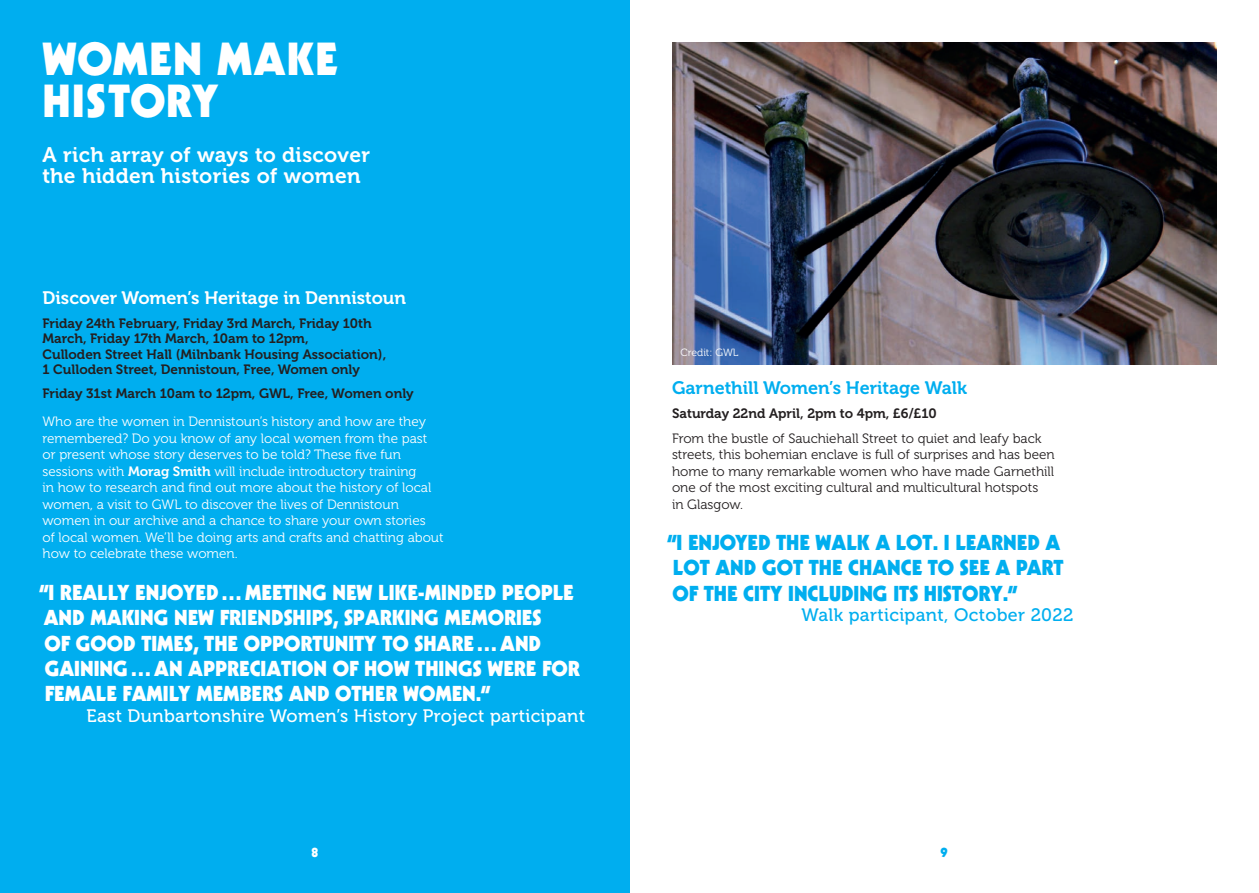
<style>
.page{position:relative;width:1259px;height:893px;background:#fff}
.page>*{position:absolute;margin:0;border:0;box-sizing:border-box;transform-origin:0 0}
.t1{font:900 45px/42px "Kabel LT Pro";letter-spacing:.03em;color:#fff}
.GWL_Programme_Quote{font:900 21px/25.2px "Kabel LT Pro";color:#fff}
.GWL_Programme_Quote-2{font:900 21px/25.2px "Kabel LT Pro";color:#00aeef}
.t2{font:21px/20.7px "Museo 700";letter-spacing:.015em;color:#fff}
.GWL_Programme_Quote-3{font:18px "Museo 500";letter-spacing:.02em;color:#fff}
.GWL_Programme_Event{font:18px "Museo 700";color:#fff}
.GWL_Programme_Event-2{font:18px "Museo 700";color:#00aeef}
.GWL_Programme_Quote-4{font:18px "Museo 500";letter-spacing:.02em;color:#00aeef}
.GWL_Programme_Body{font:13.5px/16.5px "Museo 300";color:#fff}
.GWL_Programme_Event-3{font:13.5px/15.6px "Museo 700";color:#231f20}
.GWL_Programme_Body-2{font:13.5px/16.5px "Museo 300";color:#231f20}
.t3{font:900 13.5px "Kabel LT Pro";color:#fff}
.t4{font:900 13.5px "Kabel LT Pro";color:#00aeef}
.GWL_Programme_Body-3{font:10.5px "Museo 300";color:#fff}
.s1{font-family:"Museo 700"}
</style>
<div class="page">
<div style="left:0;top:0;width:629px;height:893px;background:#00aeef"></div>
<img style="left:672px;top:43px;width:544px;height:321px">
<p class="t1" style="left:43px;top:38px;width:297px">WOMEN MAKE<br>HISTORY</p>
<p class="t2" style="left:43px;top:145px;width:329px">A rich array of ways to discover the hidden histories of women</p>
<p class="GWL_Programme_Event" style="left:43px;top:287px;width:365px">Discover Women’s Heritage in Dennistoun</p>
<p class="GWL_Programme_Event-3" style="left:43px;top:315px;width:345px">Friday 24th February, Friday 3rd March, Friday 10th March, Friday 17th March, 10am to 12pm,<br>Culloden Street Hall (Milnbank Housing Association), 1 Culloden Street, Dennistoun, Free, Women only</p>
<p class="GWL_Programme_Event-3" style="left:43px;top:386px;width:373px">Friday 31st March 10am to 12pm, GWL, Free, Women only</p>
<p class="GWL_Programme_Body" style="left:43px;top:414px;width:402px">Who are the women in Dennistoun’s history and how are they remembered? Do you know of any local women from the past or present whose story deserves to be told? These five fun sessions with <span class="s1">Morag Smith</span> will include introductory training<br>in how to research and find out more about the history of local women, a visit to GWL to discover the lives of Dennistoun women in our archive and a chance to share your own stories<br>of local women. We’ll be doing arts and crafts and chatting about how to celebrate these women.</p>
<p class="GWL_Programme_Quote" style="left:40px;top:580px;width:541px">“I REALLY ENJOYED…MEETING NEW LIKE-MINDED PEOPLE AND MAKING NEW FRIENDSHIPS, SPARKING MEMORIES<br>OF GOOD TIMES, THE OPPORTUNITY TO SHARE…AND GAINING…AN APPRECIATION OF HOW THINGS WERE FOR FEMALE FAMILY MEMBERS AND OTHER WOMEN.”</p>
<p class="GWL_Programme_Quote-3" style="left:86px;top:705px;width:500px">East Dunbartonshire Women’s History Project participant</p>
<p class="GWL_Programme_Body-3" style="left:680px;top:347px;width:59px">Credit: GWL</p>
<p class="GWL_Programme_Event-2" style="left:672px;top:378px;width:296px">Garnethill Women’s Heritage Walk</p>
<p class="GWL_Programme_Event-3" style="left:672px;top:406px;width:266px">Saturday 22nd April, 2pm to 4pm, £6/£10</p>
<p class="GWL_Programme_Body-2" style="left:672px;top:430px;width:384px">From the bustle of Sauchiehall Street to quiet and leafy back streets, this bohemian enclave is full of surprises and has been home to many remarkable women who have made Garnethill one of the most exciting cultural and multicultural hotspots<br>in Glasgow.</p>
<p class="GWL_Programme_Quote-2" style="left:668px;top:530px;width:397px">“I ENJOYED THE WALK A LOT. I LEARNED A<br>LOT AND GOT THE CHANCE TO SEE A PART<br>OF THE CITY INCLUDING ITS HISTORY.”</p>
<p class="GWL_Programme_Quote-4" style="left:801px;top:605px;width:273px">Walk participant, October 2022</p>
<p class="t3" style="left:311px;top:843px;width:8px">8</p>
<p class="t4" style="left:940px;top:843px;width:9px">9</p>
</div>
